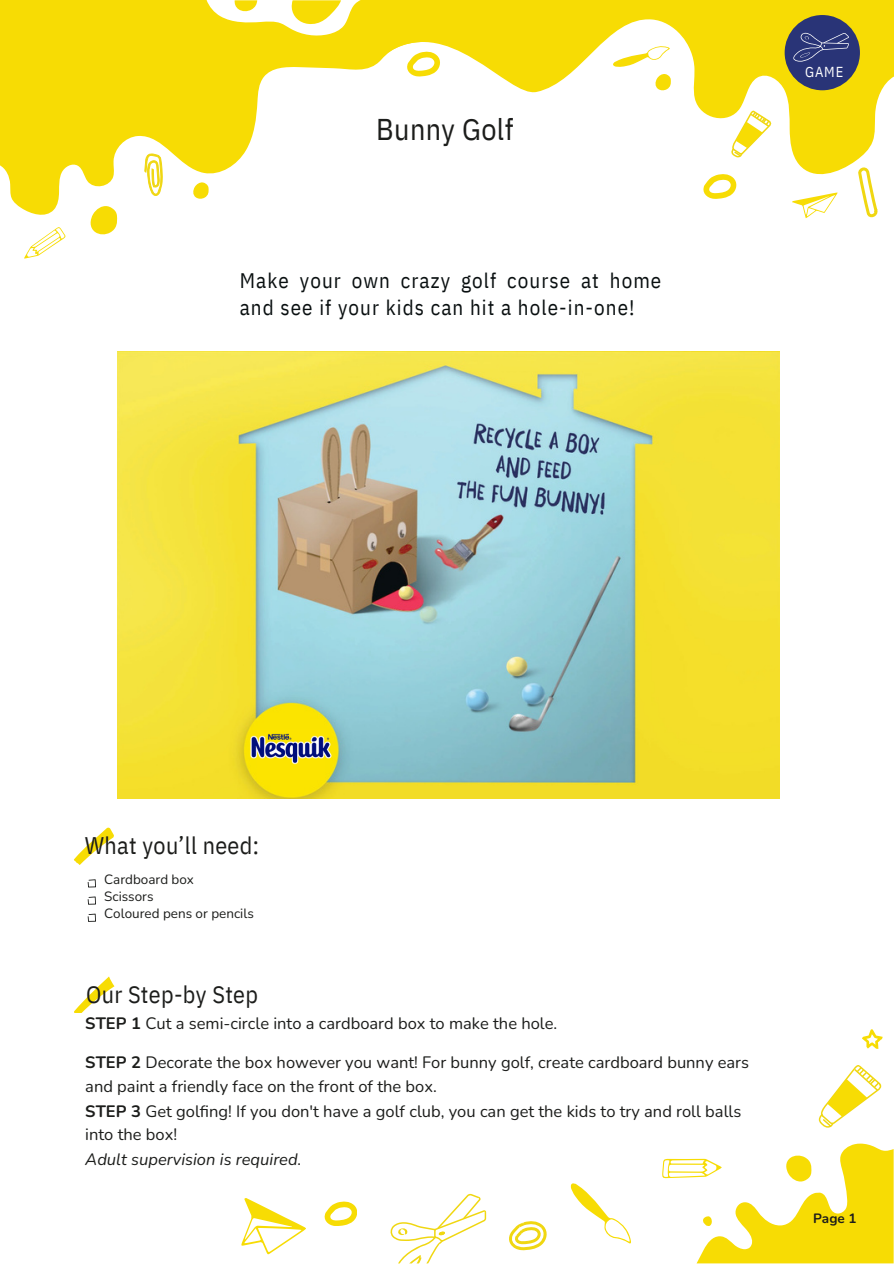
<style>
.page{position:relative;width:894px;height:1264px;background:#fff}
.page>*{position:absolute;margin:0;border:0;box-sizing:border-box;transform-origin:0 0}
.t1{font:30px "IBM Plex Sans Cond";letter-spacing:.015em;color:#1c1d1b}
.t2{font:24px "IBM Plex Sans Cond";letter-spacing:.015em;color:#1c1d1b}
.t3{font:21px/27px "IBM Plex Sans Cond";letter-spacing:.05em;color:#090f10}
.t4{font:16.5px/24.2px "Nunito";color:#1c1d1b}
.t5{font:14.4px "IBM Plex Sans Cond";color:#fff}
.t6{font:13.5px "Nunito";color:#1c1d1b}
.t7{font:700 13.5px "Nunito";color:#1c1d1b}
.s1{font-weight:700}
.s2{font-style:italic}
</style>
<div class="page">
<svg style="left:241px;top:1198px;width:65px;height:56px"></svg>
<svg style="left:324px;top:1201px;width:33px;height:24px"></svg>
<svg style="left:390px;top:1193px;width:96px;height:70px"></svg>
<svg style="left:509px;top:1221px;width:38px;height:29px"></svg>
<svg style="left:570px;top:1183px;width:60px;height:60px"></svg>
<svg style="left:662px;top:1143px;width:231px;height:120px"></svg>
<svg style="left:0;top:0;width:353px;height:218px;fill:#f7dc04"></svg>
<svg style="left:353px;top:0;width:540px;height:175px"></svg>
<svg style="left:291px;top:0;width:50px;height:25px"></svg>
<svg style="left:234px;top:0;width:23px;height:12px"></svg>
<svg style="left:89px;top:205px;width:28px;height:30px"></svg>
<svg style="left:192px;top:182px;width:17px;height:17px"></svg>
<svg style="left:654px;top:74px;width:17px;height:17px"></svg>
<svg style="left:858px;top:166px;width:21px;height:52px"></svg>
<svg style="left:701px;top:173px;width:36px;height:26px"></svg>
<svg style="left:404px;top:51px;width:37px;height:26px"></svg>
<svg style="left:792px;top:192px;width:45px;height:26px"></svg>
<svg style="left:24px;top:227px;width:42px;height:31px"></svg>
<svg style="left:612px;top:45px;width:57px;height:22px"></svg>
<svg style="left:144px;top:81px;width:19px;height:116px"></svg>
<svg style="left:730px;top:110px;width:41px;height:48px"></svg>
<svg style="left:862px;top:1029px;width:20px;height:19px"></svg>
<svg style="left:818px;top:1065px;width:63px;height:62px"></svg>
<img style="left:117px;top:352px;width:662px;height:446px">
<svg style="left:74px;top:976px;width:40px;height:37px"></svg>
<svg style="left:74px;top:827px;width:40px;height:38px"></svg>
<svg style="left:88px;top:879px;width:8px;height:8px"></svg>
<svg style="left:88px;top:896px;width:8px;height:8px"></svg>
<svg style="left:88px;top:913px;width:8px;height:8px"></svg>
<div style="left:784px;top:15px;width:75px;height:75px;background:#293477;border-radius:50%"></div>
<svg style="left:793px;top:33px;width:55px;height:29px"></svg>
<img style="left:246px;top:705px;width:89px;height:88px">
<h1 class="t1" style="left:376px;top:109px;width:139px">Bunny Golf</h1>
<p class="t3" style="left:240px;top:266px;width:423px">Make your own crazy golf course at home and see if your kids can hit a hole-in-one!</p>
<h2 class="t5" style="left:804px;top:63px;width:40px">GAME</h2>
<h3 class="t2" style="left:85px;top:829px;width:175px">What you’ll need:</h3>
<p class="t6" style="left:104px;top:870px;width:91px">Cardboard box</p>
<h2 class="t6" style="left:104px;top:887px;width:51px">Scissors</h2>
<p class="t6" style="left:104px;top:904px;width:151px">Coloured pens or pencils</p>
<p class="t2" style="left:86px;top:978px;width:173px">Our Step-by Step</p>
<p class="t4" style="left:85px;top:1011px;width:473px"><span class="s1">STEP 1</span> Cut a semi-circle into a cardboard box to make the hole.</p>
<p class="t4" style="left:85px;top:1050px;width:665px"><span class="s1">STEP 2</span> Decorate the box however you want! For bunny golf, create cardboard bunny ears and paint a friendly face on the front of the box.<br><span class="s1">STEP 3</span> Get golfing! If you don't have a golf club, you can get the kids to try and roll balls into the box!<br><span class="s2">Adult supervision is required.</span></p>
<h4 class="t7" style="left:812px;top:1209px;width:45px">Page 1</h4>
</div>
